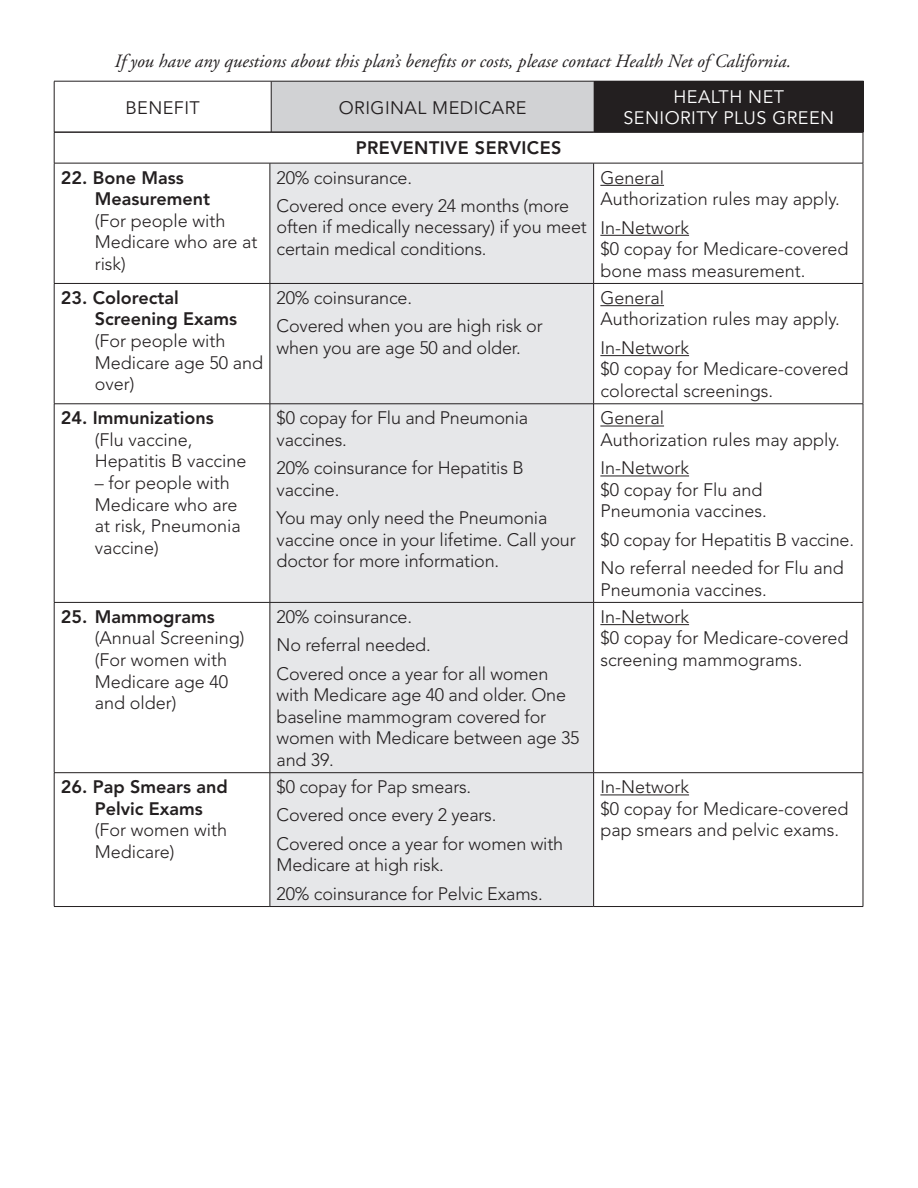
<style>
.page{position:relative;width:918px;height:1188px;background:#fff}
.page>*{position:absolute;margin:0;border:0;box-sizing:border-box;transform-origin:0 0}
.t1{font:italic 18.75px "Adobe Garamond";color:#231f20}
.t2{font:300 18px/21.6px "Avenir";letter-spacing:-.01em;color:#231f20}
.t3{font:800 18px/21.6px "Avenir";color:#231f20}
.t4{font:18px/21.6px "Avenir";letter-spacing:.025em;color:#fff;text-align:center}
.t5{font:18px "Avenir";letter-spacing:.025em;color:#231f20}
</style>
<div class="page">
<div style="left:271px;top:81px;width:323px;height:51px;background:#d1d2d4"></div>
<div style="left:594px;top:81px;width:269px;height:51px;background:#231f20"></div>
<hr style="left:54px;top:81px;width:217px;height:1px;background:#231f20">
<hr style="left:271px;top:81px;width:323px;height:1px;background:#231f20">
<hr style="left:54px;top:81px;width:1px;height:51px;background:#231f20">
<hr style="left:271px;top:81px;width:1px;height:51px;background:#231f20">
<hr style="left:863px;top:81px;width:1px;height:51px;background:#231f20">
<div style="left:271px;top:164px;width:322px;height:742px;background:#e6e7e9"></div>
<hr style="left:54px;top:132px;width:216px;height:1px;background:#231f20">
<hr style="left:54px;top:132px;width:1px;height:31px;background:#231f20">
<hr style="left:270px;top:132px;width:324px;height:1px;background:#231f20">
<hr style="left:594px;top:132px;width:269px;height:1px;background:#231f20">
<hr style="left:863px;top:132px;width:1px;height:31px;background:#231f20">
<hr style="left:54px;top:163px;width:216px;height:1px;background:#231f20">
<hr style="left:54px;top:163px;width:1px;height:120px;background:#231f20">
<hr style="left:270px;top:163px;width:324px;height:1px;background:#231f20">
<hr style="left:270px;top:163px;width:1px;height:120px;background:#231f20">
<hr style="left:594px;top:163px;width:269px;height:1px;background:#231f20">
<hr style="left:593px;top:163px;width:1px;height:120px;background:#231f20">
<hr style="left:863px;top:163px;width:1px;height:120px;background:#231f20">
<hr style="left:54px;top:283px;width:216px;height:1px;background:#231f20">
<hr style="left:54px;top:284px;width:1px;height:120px;background:#231f20">
<hr style="left:270px;top:283px;width:324px;height:1px;background:#231f20">
<hr style="left:270px;top:284px;width:1px;height:120px;background:#231f20">
<hr style="left:594px;top:283px;width:269px;height:1px;background:#231f20">
<hr style="left:593px;top:284px;width:1px;height:120px;background:#231f20">
<hr style="left:863px;top:284px;width:1px;height:120px;background:#231f20">
<hr style="left:54px;top:404px;width:216px;height:1px;background:#231f20">
<hr style="left:54px;top:404px;width:1px;height:198px;background:#231f20">
<hr style="left:270px;top:404px;width:324px;height:1px;background:#231f20">
<hr style="left:270px;top:404px;width:1px;height:198px;background:#231f20">
<hr style="left:594px;top:404px;width:269px;height:1px;background:#231f20">
<hr style="left:593px;top:404px;width:1px;height:198px;background:#231f20">
<hr style="left:863px;top:404px;width:1px;height:198px;background:#231f20">
<hr style="left:54px;top:602px;width:216px;height:1px;background:#231f20">
<hr style="left:54px;top:603px;width:1px;height:170px;background:#231f20">
<hr style="left:270px;top:602px;width:324px;height:1px;background:#231f20">
<hr style="left:270px;top:603px;width:1px;height:170px;background:#231f20">
<hr style="left:594px;top:602px;width:269px;height:1px;background:#231f20">
<hr style="left:593px;top:603px;width:1px;height:170px;background:#231f20">
<hr style="left:863px;top:603px;width:1px;height:170px;background:#231f20">
<hr style="left:54px;top:772px;width:216px;height:1px;background:#231f20">
<hr style="left:54px;top:773px;width:1px;height:133px;background:#231f20">
<hr style="left:270px;top:772px;width:324px;height:1px;background:#231f20">
<hr style="left:270px;top:773px;width:1px;height:133px;background:#231f20">
<hr style="left:594px;top:772px;width:269px;height:1px;background:#231f20">
<hr style="left:593px;top:773px;width:1px;height:133px;background:#231f20">
<hr style="left:863px;top:773px;width:1px;height:133px;background:#231f20">
<hr style="left:54px;top:906px;width:216px;height:1px;background:#231f20">
<hr style="left:270px;top:906px;width:324px;height:1px;background:#231f20">
<hr style="left:594px;top:906px;width:269px;height:1px;background:#231f20">
<hr style="left:600px;top:185px;width:64px;height:1px;background:#231f20">
<hr style="left:600px;top:235px;width:89px;height:1px;background:#231f20">
<hr style="left:600px;top:305px;width:64px;height:1px;background:#231f20">
<hr style="left:600px;top:355px;width:89px;height:1px;background:#231f20">
<hr style="left:600px;top:426px;width:64px;height:1px;background:#231f20">
<hr style="left:600px;top:476px;width:89px;height:1px;background:#231f20">
<hr style="left:600px;top:624px;width:89px;height:1px;background:#231f20">
<hr style="left:600px;top:794px;width:89px;height:1px;background:#231f20">
<p class="t1" style="left:114px;top:51px;width:678px">If you have any questions about this plan’s benefits or costs, please contact Health Net of California.</p>
<p class="t5" style="left:125px;top:97px;width:76px">BENEFIT</p>
<p class="t5" style="left:339px;top:97px;width:189px">ORIGINAL MEDICARE</p>
<p class="t4" style="left:623px;top:86px;width:212px">HEALTH NET<br>SENIORITY PLUS GREEN</p>
<p class="t3" style="left:95px;top:166px;width:117px;text-indent:-34px">22. Bone Mass<br>Measurement</p>
<p class="t2" style="left:95px;top:210px;width:164px">(For people with<br>Medicare who are at risk)</p>
<p class="t3" style="left:95px;top:287px;width:144px;text-indent:-34px">23. Colorectal<br>Screening Exams</p>
<p class="t2" style="left:95px;top:330px;width:170px">(For people with<br>Medicare age 50 and over)</p>
<p class="t3" style="left:61px;top:407px;width:154px">24. Immunizations</p>
<p class="t2" style="left:95px;top:429px;width:153px">(Flu vaccine,<br>Hepatitis B vaccine</p>
<p class="t2" style="left:95px;top:472px;width:148px">– for people with<br>Medicare who are at risk, Pneumonia vaccine)</p>
<p class="t3" style="left:61px;top:606px;width:156px">25. Mammograms</p>
<p class="t2" style="left:95px;top:627px;width:151px">(Annual Screening) (For women with<br>Medicare age 40 and older)</p>
<p class="t3" style="left:61px;top:776px;width:168px;text-align:center">26. Pap Smears and<br>Pelvic Exams</p>
<p class="t2" style="left:95px;top:819px;width:134px">(For women with<br>Medicare)</p>
<p class="t3" style="left:356px;top:137px;width:24px">PREVENTIVE</p>
<p class="t3" style="left:475px;top:137px;width:12px">SERVICES</p>
<p class="t2" style="left:277px;top:163px;width:294px;line-height:28.3px">20% coinsurance.<br>Covered once every 24 months (more</p>
<p class="t2" style="left:277px;top:216px;width:312px">often if medically necessary) if you meet certain medical conditions.</p>
<p class="t2" style="left:277px;top:283px;width:268px;line-height:28.3px">20% coinsurance.<br>Covered when you are high risk or</p>
<p class="t2" style="left:277px;top:337px;width:246px">when you are age 50 and older.</p>
<p class="t2" style="left:277px;top:407px;width:253px">$0 copay for Flu and Pneumonia vaccines.</p>
<p class="t2" style="left:277px;top:457px;width:249px">20% coinsurance for Hepatitis B vaccine.</p>
<p class="t2" style="left:277px;top:507px;width:301px">You may only need the Pneumonia vaccine once in your lifetime. Call your doctor for more information.</p>
<p class="t2" style="left:277px;top:602px;width:273px;line-height:28.3px">20% coinsurance.<br>No referral needed.<br>Covered once a year for all women</p>
<p class="t2" style="left:277px;top:684px;width:304px">with Medicare age 40 and older. One baseline mammogram covered for women with Medicare between age 35 and 39.</p>
<p class="t2" style="left:277px;top:773px;width:288px;line-height:28.3px">$0 copay for Pap smears.<br>Covered once every 2 years.<br>Covered once a year for women with</p>
<p class="t2" style="left:277px;top:851px;width:268px;line-height:28.3px">Medicare at high risk.<br>20% coinsurance for Pelvic Exams.</p>
<p class="t2" style="left:600px;top:167px;width:241px">General<br>Authorization rules may apply.</p>
<p class="t2" style="left:600px;top:216px;width:250px">In-Network<br>$0 copay for Medicare-covered bone mass measurement.</p>
<p class="t2" style="left:600px;top:287px;width:241px">General<br>Authorization rules may apply.</p>
<p class="t2" style="left:600px;top:337px;width:250px">In-Network<br>$0 copay for Medicare-covered colorectal screenings.</p>
<p class="t2" style="left:600px;top:407px;width:241px">General<br>Authorization rules may apply.</p>
<p class="t2" style="left:600px;top:457px;width:168px">In-Network<br>$0 copay for Flu and<br>Pneumonia vaccines.</p>
<p class="t2" style="left:600px;top:525px;width:255px;line-height:28.3px">$0 copay for Hepatitis B vaccine.<br>No referral needed for Flu and</p>
<p class="t2" style="left:600px;top:579px;width:168px">Pneumonia vaccines.</p>
<p class="t2" style="left:600px;top:606px;width:250px">In-Network<br>$0 copay for Medicare-covered screening mammograms.</p>
<p class="t2" style="left:600px;top:776px;width:250px">In-Network<br>$0 copay for Medicare-covered pap smears and pelvic exams.</p>
</div>
